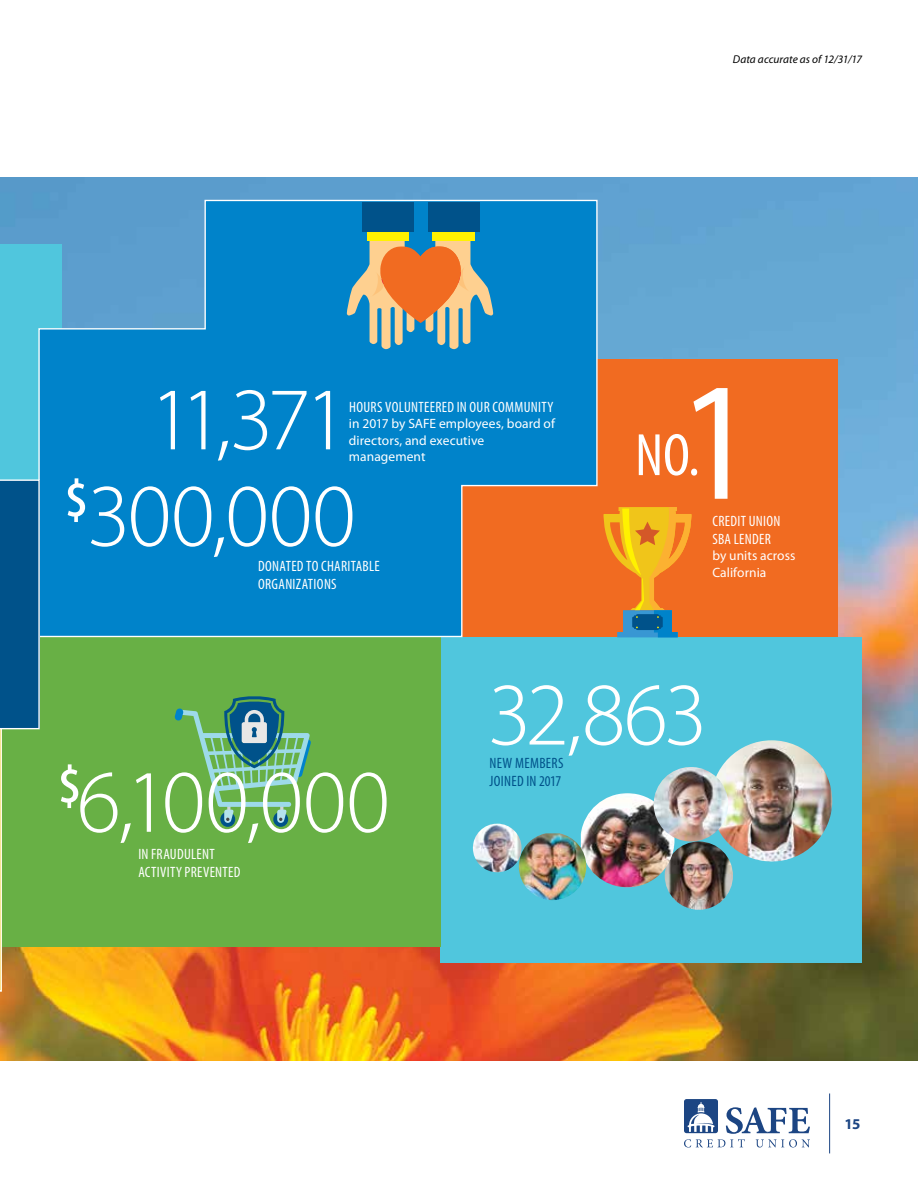
<style>
.page{position:relative;width:918px;height:1188px;background:#fff}
.page>*{position:absolute;margin:0;border:0;box-sizing:border-box;transform-origin:0 0}
.t1{font:condensed 170.4px "Myriad Pro";color:#fff}
.t2{font:300 89.85px "Myriad Pro";letter-spacing:-.025em;color:#fff}
.t3{font:condensed 60.3px "Myriad Pro";color:#fff}
.t4{font:condensed 15px/18px "Myriad Pro";letter-spacing:.02em;color:#fff}
.t5{font:condensed 15px/18px "Myriad Pro";letter-spacing:.02em;color:#00528a}
.t6{font:700 15px "Myriad Pro";color:#1c4583}
.t7{font:13.5px/16.5px "Myriad Pro";color:#fff}
.t8{font:italic 11.4px "Myriad Pro";color:#000}
.s1{font-weight:400;font-stretch:condensed}
</style>
<div class="page">
<svg style="left:684px;top:1099px;width:126px;height:49px"></svg>
<hr style="left:829px;top:1094px;width:1px;height:59px;background:#1c4583">
<img style="left:0;top:177px;width:918px;height:883px">
<div style="left:0;top:244px;width:62px;height:257px;background:#50c6dd"></div>
<div style="left:441px;top:637px;width:421px;height:326px;background:#50c6dd"></div>
<div style="left:40px;top:638px;width:401px;height:309px;background:#68b045"></div>
<div style="left:598px;top:359px;width:239px;height:278px;background:#f16b21"></div>
<img style="left:711px;top:740px;width:121px;height:122px;border-radius:61px">
<img style="left:665px;top:841px;width:68px;height:69px;border-radius:34px">
<svg style="left:38px;top:199px;width:560px;height:439px;background:#2184bb"></svg>
<svg style="left:347px;top:202px;width:146px;height:147px;background:#8c958c"></svg>
<div style="left:367px;top:220px;width:42px;height:20px;background:#fff200"></div>
<div style="left:362px;top:202px;width:52px;height:29px;background:#00528a"></div>
<div style="left:432px;top:220px;width:43px;height:20px;background:#fff200"></div>
<div style="left:428px;top:202px;width:52px;height:29px;background:#00528a"></div>
<svg style="left:603px;top:507px;width:89px;height:130px;background:#d78f31"></svg>
<img style="left:581px;top:793px;width:93px;height:94px">
<img style="left:519px;top:833px;width:67px;height:67px">
<img style="left:473px;top:824px;width:49px;height:48px;border-radius:24px">
<img style="left:654px;top:767px;width:74px;height:74px;border-radius:37px">
<svg style="left:0;top:479px;width:40px;height:513px;background:#46836a"></svg>
<div style="left:220px;top:812px;width:15px;height:15px;background:#00528a;border-radius:50%"></div>
<div style="left:273px;top:812px;width:15px;height:15px;background:#00528a;border-radius:50%"></div>
<svg style="left:174px;top:695px;width:137px;height:128px;background:#66ab70"></svg>
<p class="t8" style="left:733px;top:52px;width:130px">Data accurate as of 12/31/17</p>
<h2 class="t2" style="left:150px;top:365px;width:201px">11,371</h2>
<p class="t4" style="left:349px;top:397px;width:206px">HOURS VOLUNTEERED IN OUR COMMUNITY</p>
<p class="t7" style="left:349px;top:415px;width:208px">in 2017 by SAFE employees, board of directors, and executive management</p>
<h2 class="t2" style="left:65px;top:462px;width:292px"><span class="s1">$</span>300,000</h2>
<p class="t4" style="left:258px;top:557px;width:123px">DONATED TO CHARITABLE<br>ORGANIZATIONS</p>
<h1 class="t1" style="left:683px;top:339px;width:67px">1</h1>
<h3 class="t3" style="left:635px;top:419px;width:66px">NO.</h3>
<p class="t4" style="left:713px;top:512px;width:69px">CREDIT UNION<br>SBA LENDER</p>
<p class="t7" style="left:712px;top:547px;width:85px">by units across<br>California</p>
<h2 class="t2" style="left:59px;top:748px;width:333px"><span class="s1">$</span>6,100,000</h2>
<p class="t4" style="left:138px;top:845px;width:104px">IN FRAUDULENT<br>ACTIVITY PREVENTED</p>
<h2 class="t2" style="left:487px;top:661px;width:222px">32,863</h2>
<p class="t5" style="left:490px;top:754px;width:75px">NEW MEMBERS<br>JOINED IN 2017</p>
<p class="t6" style="left:845px;top:1114px;width:17px">15</p>
</div>
